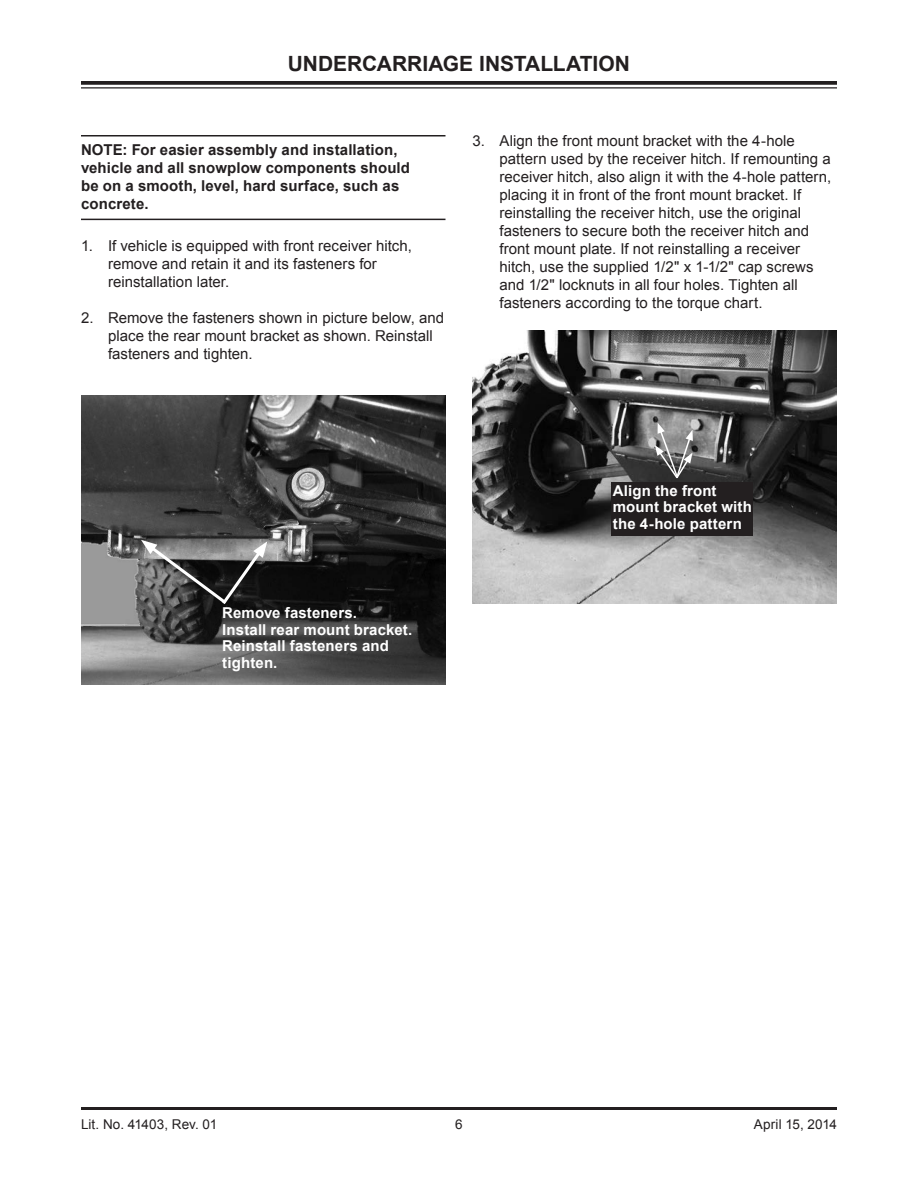
<style>
.page{position:relative;width:918px;height:1188px;background:#fff}
.page>*{position:absolute;margin:0;border:0;box-sizing:border-box;transform-origin:0 0}
.t1{font:700 21px "Arial";color:#231f20}
.t2{font:15px/18px "Arial";letter-spacing:.005em;color:#231f20}
.t3{font:700 15px/18px "Arial";letter-spacing:.01em;color:#231f20}
.t4{font:700 15px/16.5px "Arial";letter-spacing:.01em;color:#fff}
.t5{font:13.5px "Arial";letter-spacing:.005em;color:#231f20}
</style>
<div class="page">
<hr style="left:81px;top:1107px;width:756px;height:3px;background:#231f20">
<svg style="left:81px;top:81px;width:756px;height:4px;fill:#231f20"></svg>
<hr style="left:81px;top:87px;width:756px;height:2px;background:#231f20">
<hr style="left:81px;top:135px;width:365px;height:1px;background:#231f20">
<hr style="left:81px;top:219px;width:365px;height:1px;background:#231f20">
<img style="left:81px;top:395px;width:365px;height:289px">
<svg style="left:141px;top:540px;width:126px;height:67px"></svg>
<img style="left:472px;top:330px;width:365px;height:274px">
<svg style="left:655px;top:423px;width:38px;height:57px"></svg>
<div style="left:612px;top:482px;width:141px;height:54px;background:#231f20"></div>
<h1 class="t1" style="left:288px;top:50px;width:344px">UNDERCARRIAGE INSTALLATION</h1>
<p class="t3" style="left:81px;top:142px;width:331px">NOTE: For easier assembly and installation, vehicle and all snowplow components should be on a smooth, level, hard surface, such as concrete.</p>
<p class="t2" style="left:108px;top:237px;width:305px;text-indent:-27px">1. If vehicle is equipped with front receiver hitch, remove and retain it and its fasteners for reinstallation later.</p>
<p class="t2" style="left:108px;top:309px;width:338px;text-indent:-27px">2. Remove the fasteners shown in picture below, and place the rear mount bracket as shown. Reinstall fasteners and tighten.</p>
<p class="t2" style="left:499px;top:132px;width:333px;text-indent:-27px">3. Align the front mount bracket with the 4-hole pattern used by the receiver hitch. If remounting a receiver hitch, also align it with the 4-hole pattern, placing it in front of the front mount bracket. If reinstalling the receiver hitch, use the original fasteners to secure both the receiver hitch and front mount plate. If not reinstalling a receiver hitch, use the supplied 1/2" x 1‑1/2" cap screws and 1/2" locknuts in all four holes. Tighten all fasteners according to the torque chart.</p>
<p class="t4" style="left:222px;top:605px;width:192px">Remove fasteners.<br>Install rear mount bracket.<br>Reinstall fasteners and tighten.</p>
<p class="t4" style="left:613px;top:483px;width:141px">Align the front mount bracket with the 4-hole pattern</p>
<p class="t5" style="left:81px;top:1116px;width:138px">Lit. No. 41403, Rev. 01</p>
<p class="t5" style="left:455px;top:1116px;width:9px">6</p>
<p class="t5" style="left:754px;top:1116px;width:85px">April 15, 2014</p>
</div>
